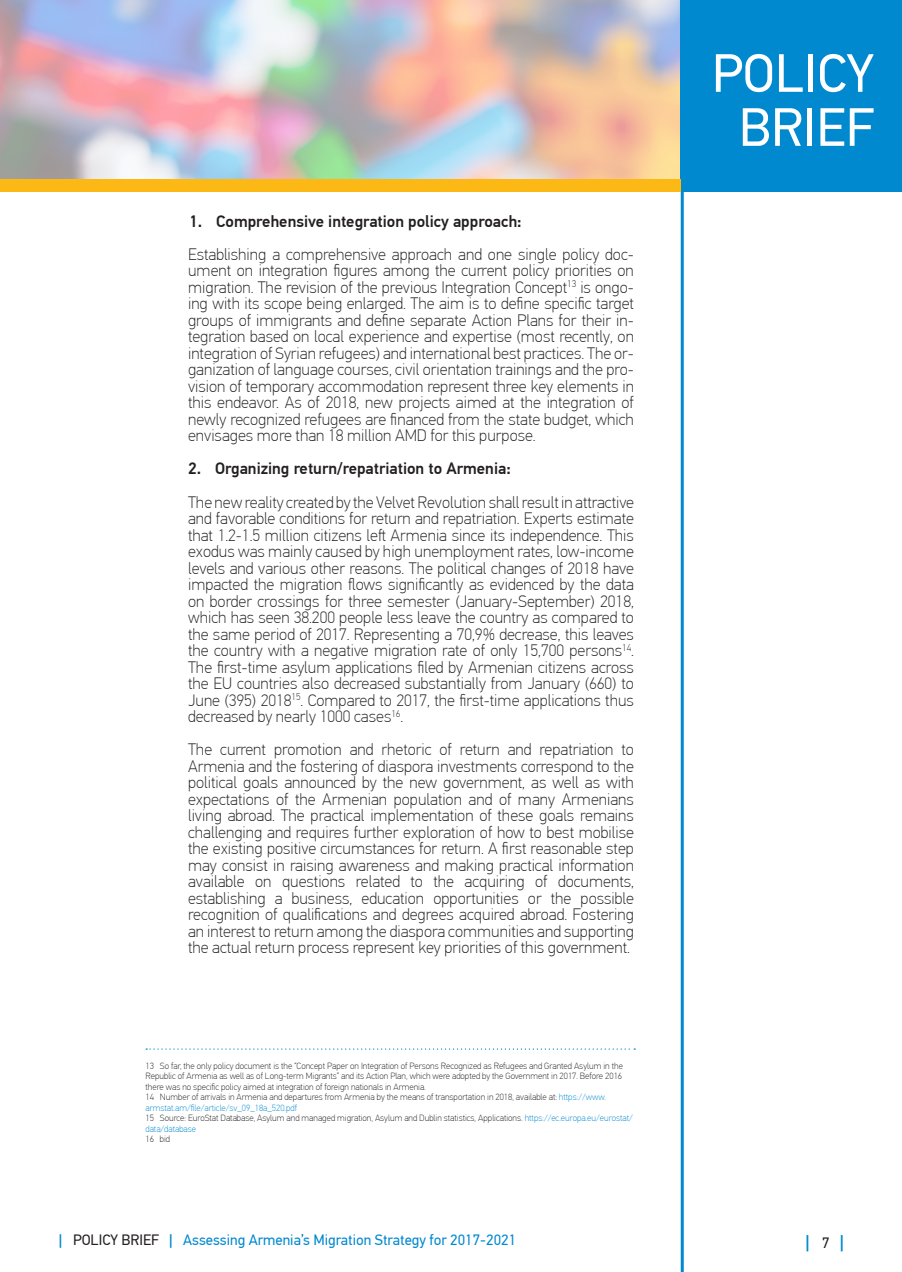
<style>
.page{position:relative;width:902px;height:1272px;background:#fff}
.page>*{position:absolute;margin:0;border:0;box-sizing:border-box;transform-origin:0 0}
.t1{font:54px/54px "PF Din Text Pro";color:#fff;text-align:center}
.t2{font:500 18px "PF Din Text Pro";color:#0089cf}
.Text_1{font:100 16.5px/16.5px "PF Din Text Pro";color:#231f20;text-align:justify}
.t3{font:500 16.5px "PF Din Text Pro";color:#231f20}
.t4{font:15px "PF Din Text Pro";color:#0089cf}
.footnote{font:100 9px/10.5px "PF Din Text Pro";color:#231f20}
.s1{color:#0089cf}
.s2{font-weight:500}
.s3{color:#231f20}
.s4{font-weight:400;font-size:15px;color:#231f20}
</style>
<div class="page">
<div style="left:680px;top:0;width:221px;height:191px;background:#0089cf"></div>
<hr style="left:680px;top:179px;width:3px;height:1092px;background:#0089cf">
<div style="left:0;top:179px;width:680px;height:12px;background:#fcb814"></div>
<svg style="left:146px;top:1048px;width:489px;height:1px"></svg>
<p class="t3" style="left:189px;top:211px;width:334px">1. Comprehensive integration policy approach:</p>
<p class="Text_1" style="left:188px;top:246px;width:447px">Establishing a comprehensive approach and one single policy doc&shy;ument on integration figures among the current policy priorities on migration. The revision of the previous Integration Concept<sup>13</sup> is ongo&shy;ing with its scope being enlarged. The aim is to define specific target groups of immigrants and define separate Action Plans for their in&shy;tegration based on local experience and expertise (most recently, on integration of Syrian refugees) and international best practices. The or&shy;ganization of language courses, civil orientation trainings and the pro&shy;vision of temporary accommodation represent three key elements in this endeavor. As of 2018, new projects aimed at the integration of newly recognized refugees are financed from the state budget, which envisages more than 18 million AMD for this purpose.</p>
<p class="t3" style="left:188px;top:459px;width:324px">2. Organizing return/repatriation to Armenia:</p>
<p class="Text_1" style="left:188px;top:494px;width:447px">The new reality created by the Velvet Revolution shall result in attractive and favorable conditions for return and repatriation. Experts estimate that 1.2-1.5 million citizens left Armenia since its independence. This exodus was mainly caused by high unemployment rates, low-income levels and various other reasons. The political changes of 2018 have impacted the migration flows significantly as evidenced by the data on border crossings for three semester (January-September) 2018, which has seen 38.200 people less leave the country as compared to the same period of 2017. Representing a 70,9% decrease, this leaves the country with a negative migration rate of only 15,700 persons<sup>14</sup>.<br>The first-time asylum applications filed by Armenian citizens across the EU countries also decreased substantially from January (660) to June (395) 2018<sup>15</sup>. Compared to 2017, the first-time applications thus decreased by nearly 1000 cases<sup>16</sup>.</p>
<p class="Text_1" style="left:188px;top:741px;width:447px">The current promotion and rhetoric of return and repatriation to Armenia and the fostering of diaspora investments correspond to the political goals announced by the new government, as well as with expectations of the Armenian population and of many Armenians living abroad. The practical implementation of these goals remains challenging and requires further exploration of how to best mobilise the existing positive circumstances for return. A first reasonable step may consist in raising awareness and making practical information available on questions related to the acquiring of documents, establishing a business, education opportunities or the possible recognition of qualifications and degrees acquired abroad. Fostering an interest to return among the diaspora communities and supporting the actual return process represent key priorities of this government.</p>
<p class="footnote" style="left:145px;top:1060px;width:479px;text-align:justify">13 So far, the only policy document is the “Concept Paper on Integration of Persons Recognized as Refugees and Granted Asylum in the Republic of Armenia as well as of Long-term Migrants” and its Action Plan, which were adopted by the Government in 2017. Before 2016 there was no specific policy aimed at integration of foreign nationals in Armenia.</p>
<p class="footnote" style="left:145px;top:1091px;width:462px">14 Number of arrivals in Armenia and departures from Armenia by the means of transportation in 2018, available at: <span class="s1">https://www. armstat.am/file/article/sv_09_18a_520.pdf</span></p>
<p class="footnote" style="left:145px;top:1112px;width:488px">15 Source: EuroStat Database, Asylum and managed migration, Asylum and Dublin statistics, Applications. <span class="s1">https://ec.europa.eu/eurostat/ data/database</span></p>
<p class="footnote" style="left:145px;top:1133px;width:26px">16 bid</p>
<p class="t4" style="left:59px;top:1231px;width:459px"><span class="s2">|</span> <span class="s3">POLICY BRIEF</span> <span class="s2">|</span> Assessing Armenia’s Migration Strategy for 2017-2021</p>
<h1 class="t1" style="left:711px;top:47px;width:164px">POLICY<br>BRIEF</h1>
<p class="t2" style="left:805px;top:1230px;width:40px">| <span class="s4">7</span> |</p>
</div>
